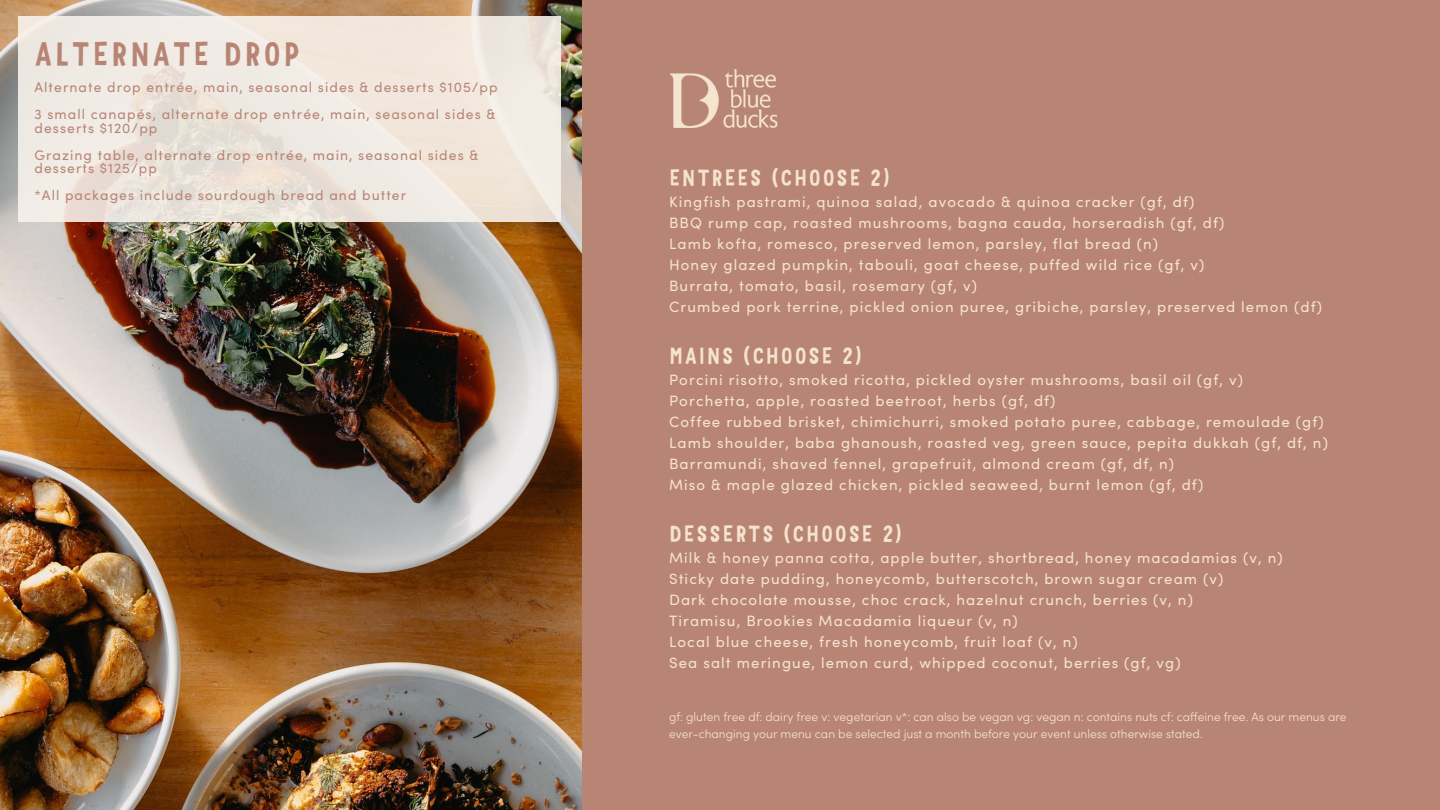
<style>
.page{position:relative;width:1440px;height:810px;background:#fff}
.page>*{position:absolute;margin:0;border:0;box-sizing:border-box;transform-origin:0 0}
.t1{font:32px "Mr Dodo";letter-spacing:.075em;color:#b88575}
.t2{font:22px "Mr Dodo";letter-spacing:.075em;color:#f5e3cf}
.t3{font:15px/21px "Sofia Pro";letter-spacing:.075em;color:#f5e3cf}
.t4{font:14px/27px "Sofia Pro";letter-spacing:.075em;color:#b88575}
.t5{font:300 12px/16.5px "Sofia Pro";color:#f5e3cf}
</style>
<div class="page">
<div style="left:582px;top:0;width:857px;height:810px;background:#b88575"></div>
<img style="left:0;top:0;width:582px;height:810px">
<img style="left:670px;top:69px;width:107px;height:59px">
<div style="left:18px;top:16px;width:542px;height:206px;background:linear-gradient(to right,#ede7e0,#f1e8dd)"></div>
<h1 class="t1" style="left:34px;top:33px;width:267px">ALTERNATE DROP</h1>
<p class="t4" style="left:34px;top:75px;width:465px">Alternate drop entrée, main, seasonal sides &amp; desserts $105/pp<br>3 small canapés, alternate drop entrée, main, seasonal sides &amp;</p>
<p class="t4" style="left:34px;top:116px;width:445px">desserts $120/pp<br>Grazing table, alternate drop entrée, main, seasonal sides &amp;</p>
<p class="t4" style="left:34px;top:156px;width:373px">desserts $125/pp<br>*All packages include sourdough bread and butter</p>
<h2 class="t2" style="left:669px;top:163px;width:223px">ENTREES (CHOOSE 2)</h2>
<p class="t3" style="left:669px;top:193px;width:655px">Kingfish pastrami, quinoa salad, avocado &amp; quinoa cracker (gf, df)<br>BBQ rump cap, roasted mushrooms, bagna cauda, horseradish (gf, df)<br>Lamb kofta, romesco, preserved lemon, parsley, flat bread (n)<br>Honey glazed pumpkin, tabouli, goat cheese, puffed wild rice (gf, v)<br>Burrata, tomato, basil, rosemary (gf, v)<br>Crumbed pork terrine, pickled onion puree, gribiche, parsley, preserved lemon (df)</p>
<h2 class="t2" style="left:669px;top:341px;width:195px">MAINS (CHOOSE 2)</h2>
<p class="t3" style="left:669px;top:371px;width:660px">Porcini risotto, smoked ricotta, pickled oyster mushrooms, basil oil (gf, v)<br>Porchetta, apple, roasted beetroot, herbs (gf, df)<br>Coffee rubbed brisket, chimichurri, smoked potato puree, cabbage, remoulade (gf)<br>Lamb shoulder, baba ghanoush, roasted veg, green sauce, pepita dukkah (gf, df, n)<br>Barramundi, shaved fennel, grapefruit, almond cream (gf, df, n)<br>Miso &amp; maple glazed chicken, pickled seaweed, burnt lemon (gf, df)</p>
<h2 class="t2" style="left:669px;top:519px;width:235px">DESSERTS (CHOOSE 2)</h2>
<p class="t3" style="left:669px;top:549px;width:615px">Milk &amp; honey panna cotta, apple butter, shortbread, honey macadamias (v, n)<br>Sticky date pudding, honeycomb, butterscotch, brown sugar cream (v)<br>Dark chocolate mousse, choc crack, hazelnut crunch, berries (v, n)<br>Tiramisu, Brookies Macadamia liqueur (v, n)<br>Local blue cheese, fresh honeycomb, fruit loaf (v, n)<br>Sea salt meringue, lemon curd, whipped coconut, berries (gf, vg)</p>
<p class="t5" style="left:669px;top:710px;width:679px">gf: gluten free df: dairy free v: vegetarian v*: can also be vegan vg: vegan n: contains nuts cf: caffeine free. As our menus are ever-changing your menu can be selected just a month before your event unless otherwise stated.</p>
</div>
